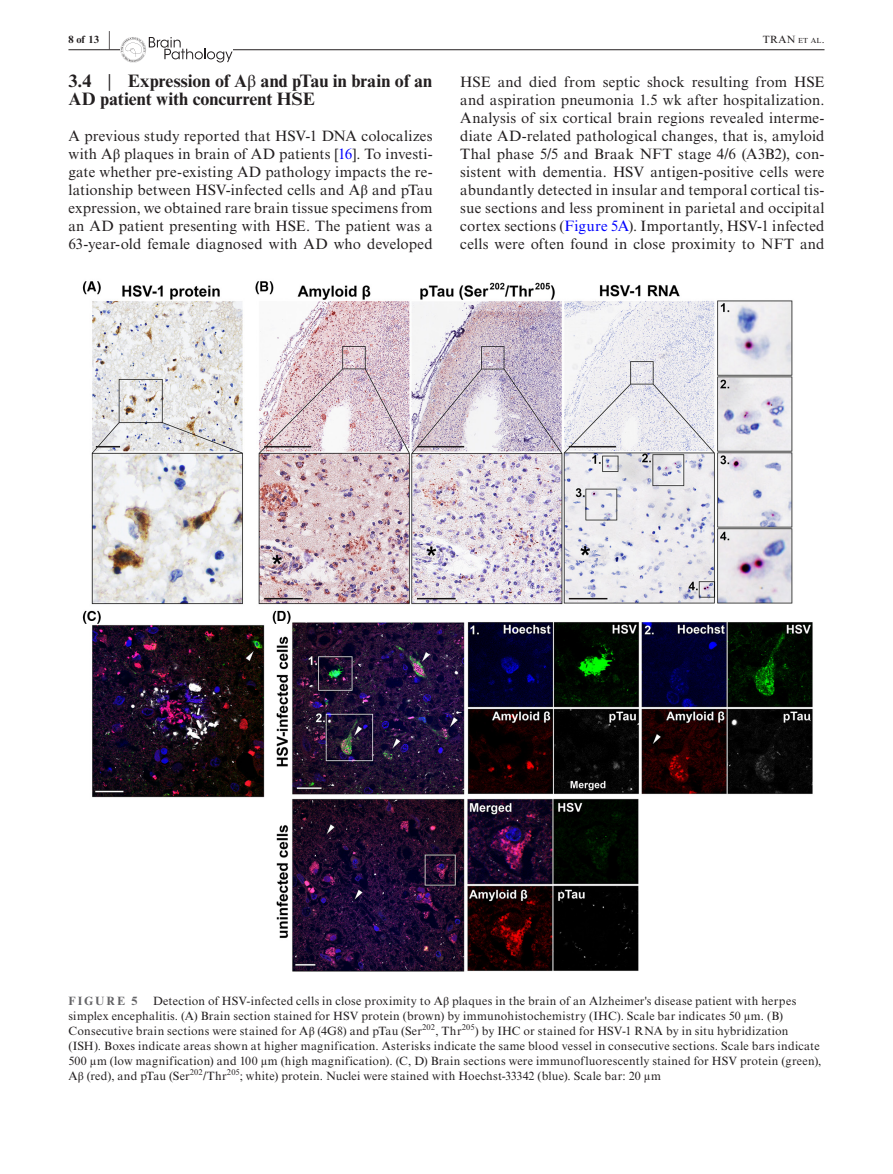
<style>
.page{position:relative;width:893px;height:1174px;background:#fff}
.page>*{position:absolute;margin:0;border:0;box-sizing:border-box;transform-origin:0 0}
.t1{font:700 18px/18px "Times New Roman MT Std";color:#231f20}
.t2{font:15px/18px "Times New Roman MT Std";letter-spacing:.01em;color:#231f20;text-align:justify}
.t3{font:12px/15px "Times New Roman MT Std";letter-spacing:.025em;color:#231f20}
.t4{font:700 12px "Times New Roman MT Std";letter-spacing:.175em;color:#636366}
.t5{font:10.5px "Times New Roman MT Std";color:#231f20}
.t6{font:700 10.5px "Times New Roman MT Std";color:#231f20}
.t7{font:8.4px "Times New Roman MT Std";color:#231f20}
.s1{font-size:20.25px}
.s2{font-size:7.35px}
.s3{font-weight:400}
.s4{font-family:"STIX";font-weight:400}
.s5{font-family:"STIX"}
.s6{color:#00f}
.s7{font-family:"Times New Roman"}
</style>
<div class="page">
<hr style="left:68px;top:49px;width:756px;height:1px;background:#231f20">
<svg style="left:121px;top:37px;width:112px;height:25px"></svg>
<img style="left:82px;top:281px;width:731px;height:691px">
<p class="t6" style="left:68px;top:33px;width:43px">8 of 13 <span class="s1">|</span></p>
<p class="t5" style="left:763px;top:33px;width:63px">TRAN <span class="s2">et al</span>.</p>
<p class="t1" style="left:68px;top:72px;width:365px">3.4 <span class="s3">|</span> Expression of A<span class="s4">β</span> and pTau in brain of an<br>AD patient with concurrent HSE</p>
<p class="t2" style="left:68px;top:127px;width:366px">A previous study reported that HSV-1 DNA colocalizes with A<span class="s5">β</span> plaques in brain of AD patients [<span class="s6">16</span>]. To investi&shy;gate whether pre-existing AD pathology impacts the re&shy;lationship between HSV-infected cells and A<span class="s5">β</span> and pTau expression, we obtained rare brain tissue specimens from an AD patient presenting with HSE. The patient was a 63-year-old female diagnosed with AD who developed</p>
<p class="t2" style="left:460px;top:73px;width:366px">HSE and died from septic shock resulting from HSE and aspiration pneumonia 1.5 wk after hospitalization.<br>Analysis of six cortical brain regions revealed interme&shy;diate AD-related pathological changes, that is, amyloid Thal phase 5/5 and Braak NFT stage 4/6 (A3B2), con&shy;sistent with dementia. HSV antigen-positive cells were abundantly detected in insular and temporal cortical tis&shy;sue sections and less prominent in parietal and occipital cortex sections (<span class="s6">Figure 5A</span>). Importantly, HSV-1 infected cells were often found in close proximity to NFT and</p>
<p class="t3" style="left:68px;top:993px;width:754px;text-indent:85px">Detection of HSV-infected cells in close proximity to A<span class="s5">β</span> plaques in the brain of an Alzheimer's disease patient with herpes simplex encephalitis. (A) Brain section stained for HSV protein (brown) by immunohistochemistry (IHC). Scale bar indicates 50 <span class="s7">µ</span>m. (B)<br>Consecutive brain sections were stained for A<span class="s5">β</span> (4G8) and pTau (Ser<sup>202</sup>, Thr<sup>205</sup>) by IHC or stained for HSV-1 RNA by in situ hybridization (ISH). Boxes indicate areas shown at higher magnification. Asterisks indicate the same blood vessel in consecutive sections. Scale bars indicate 500 <span class="s7">µ</span>m (low magnification) and 100 <span class="s7">µ</span>m (high magnification). (C, D) Brain sections were immunofluorescently stained for HSV protein (green), A<span class="s5">β</span> (red), and pTau (Ser<sup>202</sup>/Thr</p>
<p class="t4" style="left:68px;top:994px;width:71px">FIGURE 5</p>
<p class="t7" style="left:227px;top:1067px;width:14px">205</p>
<p class="t3" style="left:240px;top:1068px;width:423px">; white) protein. Nuclei were stained with Hoechst-33342 (blue). Scale bar: 20 <span class="s7">µ</span>m</p>
</div>
